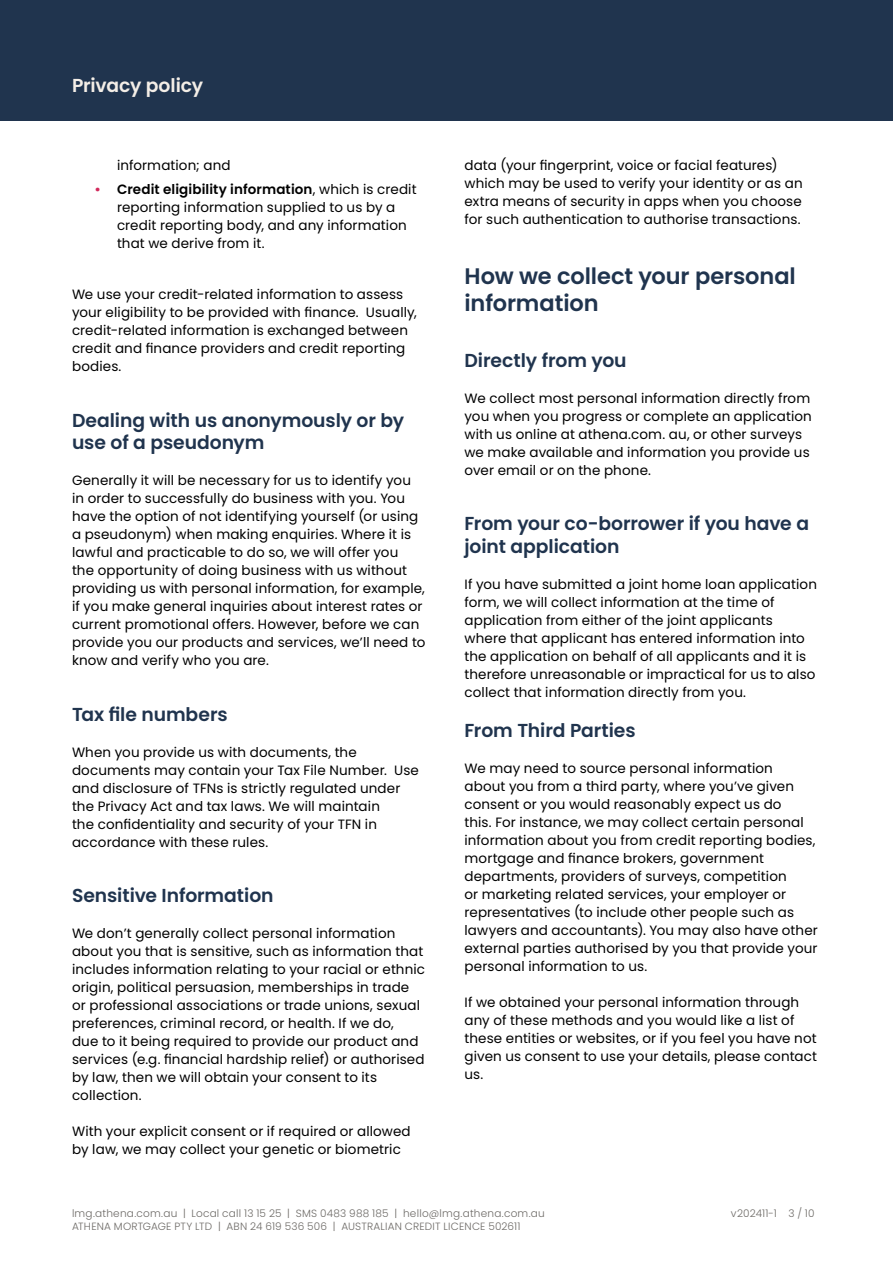
<style>
.page{position:relative;width:893px;height:1263px;background:#fff}
.page>*{position:absolute;margin:0;border:0;box-sizing:border-box;transform-origin:0 0}
.t1{font:600 22.5px/27px "Poppins";letter-spacing:-.005em;color:#20344e}
.t2{font:600 18.75px/22.5px "Poppins";letter-spacing:-.005em;color:#20344e}
.t3{font:600 18.75px "Poppins";letter-spacing:-.005em;color:#f4eee7}
.t4{font:13.5px/18px "Poppins";letter-spacing:.01em;color:#000}
.t5{font:300 10.5px/12.6px "Poppins";letter-spacing:.02em;color:#6d6a66}
.s1{font-weight:600;color:#d2295c}
.s2{font-weight:600}
</style>
<div class="page">
<div style="left:0;top:0;width:893px;height:120px;background:#20344e"></div>
<h2 class="t3" style="left:72px;top:75px;width:133px">Privacy policy</h2>
<p class="t4" style="left:117px;top:157px;width:115px">information; and</p>
<p class="t4" style="left:117px;top:181px;width:301px;text-indent:-23px"><span class="s1">•</span> <span class="s2">Credit eligibility information</span>, which is credit reporting information supplied to us by a credit reporting body, and any information that we derive from it.</p>
<p class="t4" style="left:72px;top:286px;width:346px">We use your credit-related information to assess your eligibility to be provided with finance. Usually, credit-related information is exchanged between credit and finance providers and credit reporting bodies.</p>
<h2 class="t2" style="left:72px;top:409px;width:334px">Dealing with us anonymously or by use of a pseudonym</h2>
<p class="t4" style="left:72px;top:472px;width:355px">Generally it will be necessary for us to identify you in order to successfully do business with you. You have the option of not identifying yourself (or using a pseudonym) when making enquiries. Where it is lawful and practicable to do so, we will offer you<br>the opportunity of doing business with us without providing us with personal information, for example, if you make general inquiries about interest rates or current promotional offers. However, before we can provide you our products and services, we’ll need to know and verify who you are.</p>
<h2 class="t2" style="left:72px;top:703px;width:157px">Tax file numbers</h2>
<p class="t4" style="left:72px;top:743px;width:348px">When you provide us with documents, the documents may contain your Tax File Number. Use and disclosure of TFNs is strictly regulated under the Privacy Act and tax laws. We will maintain<br>the confidentiality and security of your TFN in accordance with these rules.</p>
<h2 class="t2" style="left:72px;top:884px;width:203px">Sensitive Information</h2>
<p class="t4" style="left:72px;top:925px;width:355px">We don’t generally collect personal information about you that is sensitive, such as information that includes information relating to your racial or ethnic origin, political persuasion, memberships in trade or professional associations or trade unions, sexual preferences, criminal record, or health. If we do,<br>due to it being required to provide our product and services (e.g. financial hardship relief) or authorised by law, then we will obtain your consent to its collection.</p>
<p class="t4" style="left:72px;top:1122px;width:340px">With your explicit consent or if required or allowed by law, we may collect your genetic or biometric</p>
<p class="t4" style="left:464px;top:156px;width:340px">data (your fingerprint, voice or facial features) which may be used to verify your identity or as an extra means of security in apps when you choose for such authentication to authorise transactions.</p>
<h1 class="t1" style="left:464px;top:263px;width:333px">How we collect your personal information</h1>
<h2 class="t2" style="left:464px;top:349px;width:164px">Directly from you</h2>
<p class="t4" style="left:464px;top:389px;width:349px">We collect most personal information directly from you when you progress or complete an application with us online at athena.com. au, or other surveys we make available and information you provide us over email or on the phone.</p>
<h2 class="t2" style="left:464px;top:512px;width:346px">From your co-borrower if you have a joint application</h2>
<p class="t4" style="left:464px;top:575px;width:354px">If you have submitted a joint home loan application form, we will collect information at the time of application from either of the joint applicants where that applicant has entered information into the application on behalf of all applicants and it is therefore unreasonable or impractical for us to also collect that information directly from you.</p>
<h2 class="t2" style="left:464px;top:719px;width:173px">From Third Parties</h2>
<p class="t4" style="left:464px;top:760px;width:355px">We may need to source personal information<br>about you from a third party, where you’ve given consent or you would reasonably expect us do<br>this. For instance, we may collect certain personal information about you from credit reporting bodies, mortgage and finance brokers, government departments, providers of surveys, competition<br>or marketing related services, your employer or representatives (to include other people such as lawyers and accountants). You may also have other external parties authorised by you that provide your personal information to us.</p>
<p class="t4" style="left:464px;top:993px;width:354px">If we obtained your personal information through any of these methods and you would like a list of these entities or websites, or if you feel you have not given us consent to use your details, please contact us.</p>
<p class="t5" style="left:72px;top:1207px;width:474px">lmg.athena.com.au | Local call 13 15 25 | SMS 0483 988 185 | hello@lmg.athena.com.au<br>ATHENA MORTGAGE PTY LTD | ABN 24 619 536 506 | AUSTRALIAN CREDIT LICENCE 502611</p>
<p class="t5" style="left:731px;top:1207px;width:85px">v202411-1 3 / 10</p>
</div>
